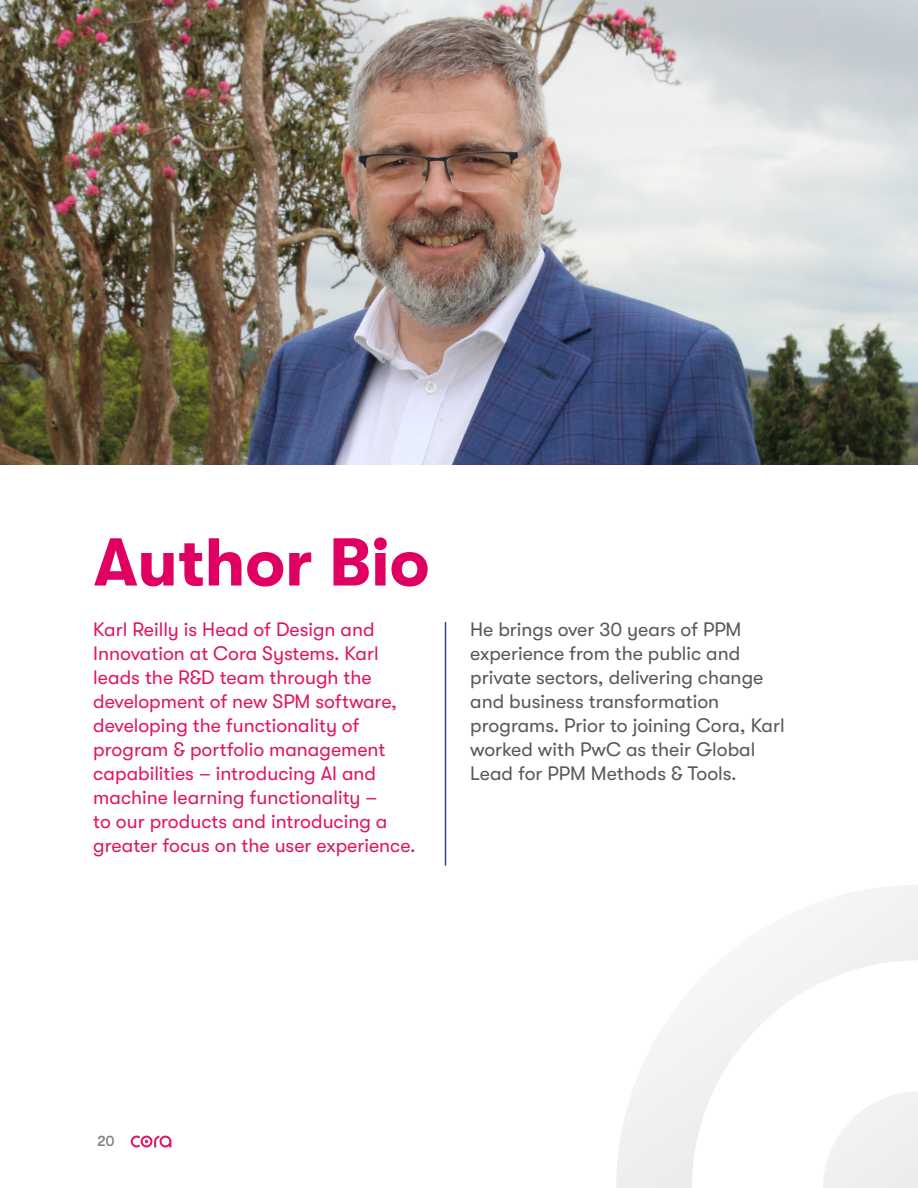
<style>
.page{position:relative;width:918px;height:1188px;background:#fff}
.page>*{position:absolute;margin:0;border:0;box-sizing:border-box;transform-origin:0 0}
.List_Paragraph{font:700 67.5px "GT Walsheim Pro";color:#df0062}
.t1{font:19.5px/24px "GT Walsheim Pro";color:#df1663}
.t2{font:19.5px/24px "GT Walsheim Pro";color:#57585a}
.t3{font:500 15px "GT Walsheim Pro";color:#000}
</style>
<div class="page">
<svg style="left:131px;top:1136px;width:40px;height:12px"></svg>
<svg style="left:616px;top:885px;width:302px;height:303px"></svg>
<svg style="left:823px;top:1091px;width:95px;height:97px"></svg>
<img style="left:0;top:0;width:918px;height:465px">
<hr style="left:445px;top:622px;width:1px;height:244px;background:#373e95">
<p class="List_Paragraph" style="left:94px;top:524px;width:337px">Author Bio</p>
<p class="t1" style="left:93px;top:617px;width:324px">Karl Reilly is Head of Design and Innovation at Cora Systems. Karl leads the R&amp;D team through the development of new SPM software, developing the functionality of program &amp; portfolio management capabilities – introducing AI and machine learning functionality –<br>to our products and introducing a greater focus on the user experience.</p>
<p class="t2" style="left:470px;top:617px;width:316px">He brings over 30 years of PPM experience from the public and private sectors, delivering change and business transformation programs. Prior to joining Cora, Karl worked with PwC as their Global<br>Lead for PPM Methods &amp; Tools.</p>
<p class="t3" style="left:97px;top:1132px;width:19px">20</p>
</div>
